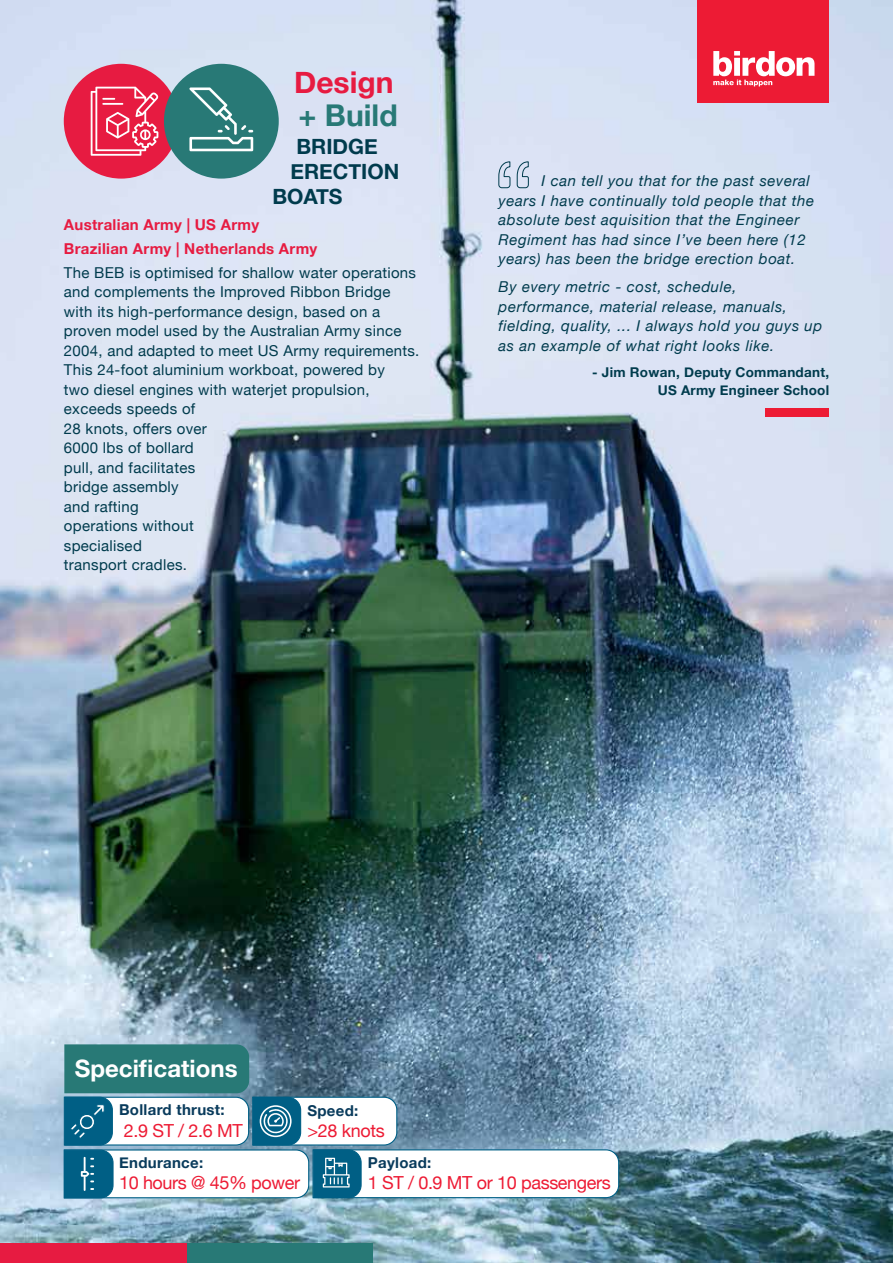
<style>
.page{position:relative;width:893px;height:1263px;background:#fff}
.page>*{position:absolute;margin:0;border:0;box-sizing:border-box;transform-origin:0 0}
.t1{font:700 30px "Helvetica Neue";color:#e71b41}
.t2{font:700 30px "Helvetica Neue";color:#287976}
.t3{font:700 24px "Helvetica Neue";color:#fff}
.t4{font:700 21px "Helvetica Neue";color:#003b4d}
.t5{font:18px "Helvetica Neue";letter-spacing:-.02em;color:#ed1b34}
.t6{font:15px/19.5px "Helvetica Neue";letter-spacing:.02em;color:#003b4d}
.t7{font:italic 15px/19.5px "Helvetica Neue";letter-spacing:.04em;color:#003b4d}
.t8{font:700 15px/23.7px "Helvetica Neue";letter-spacing:.02em;color:#e71b41}
.t9{font:700 15px "Helvetica Neue";letter-spacing:.02em;color:#093b5c}
.t10{font:700 13.5px/18px "Helvetica Neue";letter-spacing:.02em;color:#003b4d;text-align:right}
</style>
<div class="page">
<img style="left:0;top:0;width:893px;height:1263px">
<div style="left:0;top:1243px;width:373px;height:20px;background:#287976"></div>
<svg style="left:63px;top:1044px;width:557px;height:155px"></svg>
<svg style="left:498px;top:161px;width:31px;height:27px"></svg>
<div style="left:765px;top:408px;width:64px;height:9px;background:#ed1b34"></div>
<svg style="left:892px;top:1243px;width:1px;height:20px"></svg>
<div style="left:0;top:1243px;width:186px;height:20px;background:#e71b41"></div>
<div style="left:64px;top:64px;width:115px;height:115px;background:#e71b41;border-radius:50%"></div>
<svg style="left:91px;top:87px;width:67px;height:69px"></svg>
<div style="left:164px;top:64px;width:115px;height:115px;background:#287976;border-radius:50%"></div>
<svg style="left:189px;top:87px;width:64px;height:64px"></svg>
<div style="left:697px;top:0;width:132px;height:102px;background:#ed1b34"></div>
<svg style="left:713px;top:51px;width:101px;height:35px"></svg>
<h1 class="t1" style="left:294px;top:59px;width:101px">Design</h1>
<h1 class="t2" style="left:299px;top:92px;width:101px">+ Build</h1>
<h3 class="t4" style="left:296px;top:130px;width:83px">BRIDGE</h3>
<h3 class="t4" style="left:290px;top:155px;width:110px">ERECTION</h3>
<h3 class="t4" style="left:272px;top:180px;width:72px">BOATS</h3>
<p class="t8" style="left:64px;top:213px;width:255px">Australian Army | US Army<br>Brazilian Army | Netherlands Army</p>
<p class="t6" style="left:64px;top:263px;width:357px">The BEB is optimised for shallow water operations and complements the Improved Ribbon Bridge with its high-performance design, based on a proven model used by the Australian Army since<br>2004, and adapted to meet US Army requirements.<br>This 24-foot aluminium workboat, powered by<br>two diesel engines with waterjet propulsion, exceeds speeds of<br>28 knots, offers over<br>6000 lbs of bollard<br>pull, and facilitates<br>bridge assembly<br>and rafting<br>operations without<br>specialised<br>transport cradles.</p>
<p class="t7" style="left:499px;top:171px;width:317px;text-indent:43px">I can tell you that for the past several years I have continually told people that the absolute best aquisition that the Engineer Regiment has had since I’ve been here (12 years) has been the bridge erection boat.</p>
<p class="t7" style="left:499px;top:277px;width:325px">By every metric - cost, schedule, performance, material release, manuals, fielding, quality, ... I always hold you guys up as an example of what right looks like.</p>
<p class="t10" style="left:592px;top:364px;width:239px">- Jim Rowan, Deputy Commandant,<br>US Army Engineer School</p>
<h2 class="t3" style="left:75px;top:1049px;width:164px">Specifications</h2>
<p class="t9" style="left:119px;top:1098px;width:107px">Bollard thrust:</p>
<p class="t5" style="left:124px;top:1117px;width:121px">2.9 ST / 2.6 MT</p>
<p class="t9" style="left:307px;top:1098px;width:52px">Speed:</p>
<p class="t5" style="left:307px;top:1117px;width:79px">&gt;28 knots</p>
<p class="t9" style="left:119px;top:1151px;width:86px">Endurance:</p>
<p class="t5" style="left:119px;top:1170px;width:182px">10 hours @ 45% power</p>
<p class="t9" style="left:368px;top:1151px;width:65px">Payload:</p>
<p class="t5" style="left:368px;top:1170px;width:244px">1 ST / 0.9 MT or 10 passengers</p>
</div>
